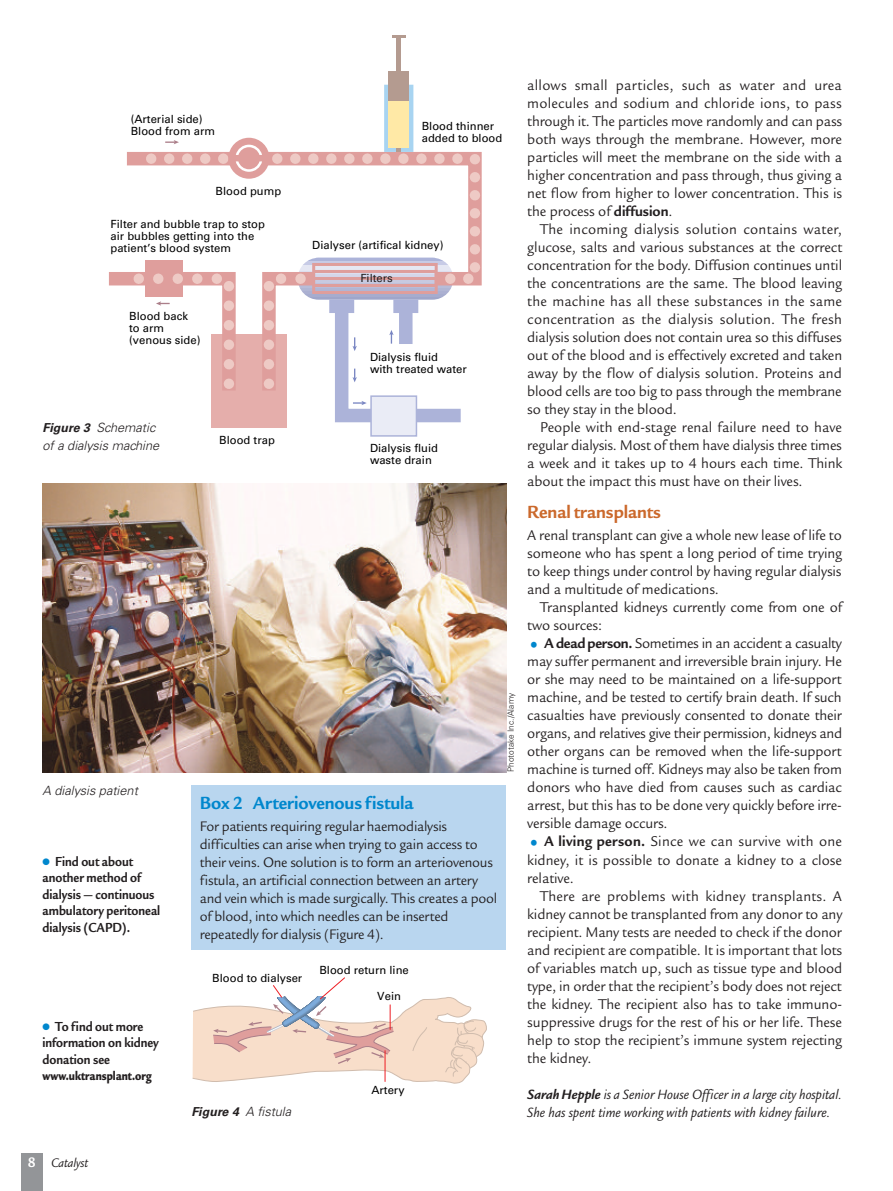
<style>
.page{position:relative;width:893px;height:1191px;background:#fff}
.page>*{position:absolute;margin:0;border:0;box-sizing:border-box;transform-origin:0 0}
.t1{font:700 19.2px "Legacy San ITC";letter-spacing:-.005em;color:#0087cd;scale:.96 1}
.t2{font:700 19.2px "Legacy San ITC";letter-spacing:-.005em;color:#cb692c;scale:.96 1}
.t3{font:15.3px/18px "Legacy San ITC";letter-spacing:-.005em;color:#231f20;text-align:justify;scale:.95 1}
.t4{font:15px/18px "Legacy San ITC";letter-spacing:-.015em;color:#231f20;scale:.95 1}
.t5{font:italic 14.7px/18px "Legacy San ITC";letter-spacing:.005em;color:#231f20;scale:.95 1}
.t6{font:700 14.25px/16.5px "Legacy San ITC";color:#231f20;scale:.88 1}
.t7{font:13.5px "Legacy San ITC Ultr";letter-spacing:-.005em;color:#231f20;scale:.78 1}
.t8{font:italic 13.5px "Legacy San ITC";letter-spacing:-.005em;color:#231f20;scale:.95 1}
.t9{font:italic 300 12.75px/18px "Univers";color:#231f20}
.t10{font:11.25px/12px "Univers";color:#000}
.t11{font:11.25px "Univers";color:#231f20}
.t12{font:300 8.7px "Univers";letter-spacing:.005em;color:#231f20;scale:.96 1}
.s1{font-weight:700;font-size:12.3px}
.s2{color:#0087cd}
.s3{font-weight:700}
.s4{font-size:22.5px;color:#0087cd}
.s5{font-weight:700;font-style:normal;font-size:15px;color:#fff}
</style>
<div class="page">
<div style="left:21px;top:1152px;width:22px;height:39px;background:#939598"></div>
<svg style="left:165px;top:140px;width:14px;height:4px"></svg>
<div style="left:211px;top:334px;width:75px;height:93px;background:#e5aeab"></div>
<svg style="left:109px;top:272px;width:127px;height:118px"></svg>
<svg style="left:124px;top:148px;width:358px;height:141px"></svg>
<div style="left:389px;top:72px;width:20px;height:29px;background:#b49b90"></div>
<hr style="left:392px;top:35px;width:14px;height:3px;background:#b49b90">
<div style="left:396px;top:38px;width:5px;height:34px;background:#b49b90"></div>
<svg style="left:384px;top:85px;width:29px;height:67px"></svg>
<div style="left:389px;top:101px;width:20px;height:46px;background:#ffe9a6"></div>
<div style="left:228px;top:138px;width:41px;height:41px;background:#df9e9c;border-radius:50%"></div>
<svg style="left:236px;top:145px;width:26px;height:10px"></svg>
<svg style="left:236px;top:161px;width:26px;height:11px"></svg>
<svg style="left:255px;top:265px;width:219px;height:164px"></svg>
<div style="left:393px;top:299px;width:25px;height:14px;background:#acb3d9"></div>
<div style="left:399px;top:306px;width:14px;height:38px;background:#acb3d9"></div>
<div style="left:371px;top:396px;width:45px;height:40px;background:#eaecf6"></div>
<div style="left:370px;top:395px;width:47px;height:42px;border:2px solid #acb3d9"></div>
<hr style="left:314px;top:284px;width:122px;height:3px;background:#df9e9c">
<hr style="left:314px;top:277px;width:122px;height:3px;background:#df9e9c">
<hr style="left:314px;top:270px;width:122px;height:3px;background:#df9e9c">
<div style="left:312px;top:263px;width:126px;height:31px;border:3px solid #df9e9c"></div>
<svg style="left:192px;top:977px;width:295px;height:107px"></svg>
<hr style="left:385px;top:1050px;width:1px;height:31px;background:#ee1d23">
<img style="left:43px;top:484px;width:463px;height:289px">
<div style="left:191px;top:785px;width:315px;height:165px;background:#b9d6ef"></div>
<p class="t10" style="left:131px;top:114px;width:86px">(Arterial side)<br>Blood from arm</p>
<p class="t10" style="left:216px;top:186px;width:67px">Blood pump</p>
<p class="t10" style="left:110px;top:219px;width:156px">Filter and bubble trap to stop air bubbles getting into the patient’s blood system</p>
<p class="t10" style="left:129px;top:311px;width:73px">Blood back to arm (venous side)</p>
<p class="t9" style="left:43px;top:420px;width:118px"><span class="s1">Figure 3</span> Schematic of a dialysis machine</p>
<p class="t10" style="left:219px;top:435px;width:57px">Blood trap</p>
<p class="t10" style="left:422px;top:121px;width:82px">Blood thinner added to blood</p>
<p class="t10" style="left:312px;top:240px;width:133px">Dialyser (artifical kidney)</p>
<p class="t11" style="left:360px;top:273px;width:34px">Filters</p>
<p class="t10" style="left:370px;top:352px;width:98px">Dialysis fluid<br>with treated water</p>
<p class="t10" style="left:370px;top:443px;width:70px">Dialysis fluid waste drain</p>
<p class="t12" style="left:507px;top:772px;width:84px;rotate:-90deg">Phototake Inc./Alamy</p>
<p class="t9" style="left:43px;top:782px;width:97px">A dialysis patient</p>
<p class="t6" style="left:43px;top:852px;width:135px"><span class="s2">●</span> Find out about another method of dialysis — continuous ambulatory peritoneal dialysis (CAPD).</p>
<p class="t6" style="left:43px;top:1017px;width:134px"><span class="s2">●</span> To find out more information on kidney donation see</p>
<p class="t7" style="left:43px;top:1068px;width:142px">www.uktransplant.org</p>
<p class="t1" style="left:200px;top:791px;width:224px">Box 2 Arteriovenous fistula</p>
<p class="t4" style="left:200px;top:816px;width:315px">For patients requiring regular haemodialysis difficulties can arise when trying to gain access to their veins. One solution is to form an arteriovenous fistula, an artificial connection between an artery and vein which is made surgically. This creates a pool of blood, into which needles can be inserted repeatedly for dialysis (Figure 4).</p>
<p class="t10" style="left:212px;top:973px;width:92px">Blood to dialyser</p>
<p class="t10" style="left:319px;top:965px;width:91px">Blood return line</p>
<p class="t10" style="left:377px;top:991px;width:25px">Vein</p>
<p class="t9" style="left:191px;top:1103px;width:101px"><span class="s1">Figure 4</span> A fistula</p>
<p class="t10" style="left:371px;top:1085px;width:35px">Artery</p>
<p class="t3" style="left:527px;top:76px;width:333px">allows small particles, such as water and urea molecules and sodium and chloride ions, to pass through it. The particles move randomly and can pass both ways through the membrane. However, more particles will meet the membrane on the side with a higher concentration and pass through, thus giving a net flow from higher to lower concentration. This is the process of <span class="s3">diffusion</span>.</p>
<p class="t3" style="left:527px;top:220px;width:333px;text-indent:13px">The incoming dialysis solution contains water, glucose, salts and various substances at the correct concentration for the body. Diffusion continues until the concentrations are the same. The blood leaving the machine has all these substances in the same concentration as the dialysis solution. The fresh dialysis solution does not contain urea so this diffuses out of the blood and is effectively excreted and taken away by the flow of dialysis solution. Proteins and blood cells are too big to pass through the membrane so they stay in the blood.</p>
<p class="t3" style="left:527px;top:418px;width:333px;text-indent:13px">People with end-stage renal failure need to have regular dialysis. Most of them have dialysis three times a week and it takes up to 4 hours each time. Think about the impact this must have on their lives.</p>
<p class="t2" style="left:527px;top:500px;width:141px">Renal transplants</p>
<p class="t3" style="left:527px;top:526px;width:333px">A renal transplant can give a whole new lease of life to someone who has spent a long period of time trying to keep things under control by having regular dialysis and a multitude of medications.</p>
<p class="t3" style="left:527px;top:598px;width:333px;text-indent:13px">Transplanted kidneys currently come from one of two sources:</p>
<p class="t3" style="left:527px;top:634px;width:333px"><span class="s4">•</span> <span class="s3">A dead person.</span> Sometimes in an accident a casualty may suffer permanent and irreversible brain injury. He or she may need to be maintained on a life-support machine, and be tested to certify brain death. If such casualties have previously consented to donate their organs, and relatives give their permission, kidneys and other organs can be removed when the life-support machine is turned off. Kidneys may also be taken from donors who have died from causes such as cardiac arrest, but this has to be done very quickly before irre&shy;versible damage occurs.</p>
<p class="t3" style="left:527px;top:832px;width:333px"><span class="s4">•</span> <span class="s3">A living person.</span> Since we can survive with one kidney, it is possible to donate a kidney to a close relative.</p>
<p class="t3" style="left:527px;top:886px;width:333px;text-indent:13px">There are problems with kidney transplants. A kidney cannot be transplanted from any donor to any recipient. Many tests are needed to check if the donor and recipient are compatible. It is important that lots of variables match up, such as tissue type and blood type, in order that the recipient’s body does not reject the kidney. The recipient also has to take immuno&shy;suppressive drugs for the rest of his or her life. These help to stop the recipient’s immune system rejecting the kidney.</p>
<p class="t5" style="left:527px;top:1084px;width:333px"><span class="s3">Sarah Hepple</span> is a Senior House Officer in a large city hospital.<br>She has spent time working with patients with kidney failure.</p>
<p class="t8" style="left:28px;top:1154px;width:65px"><span class="s5">8</span> Catalyst</p>
</div>
